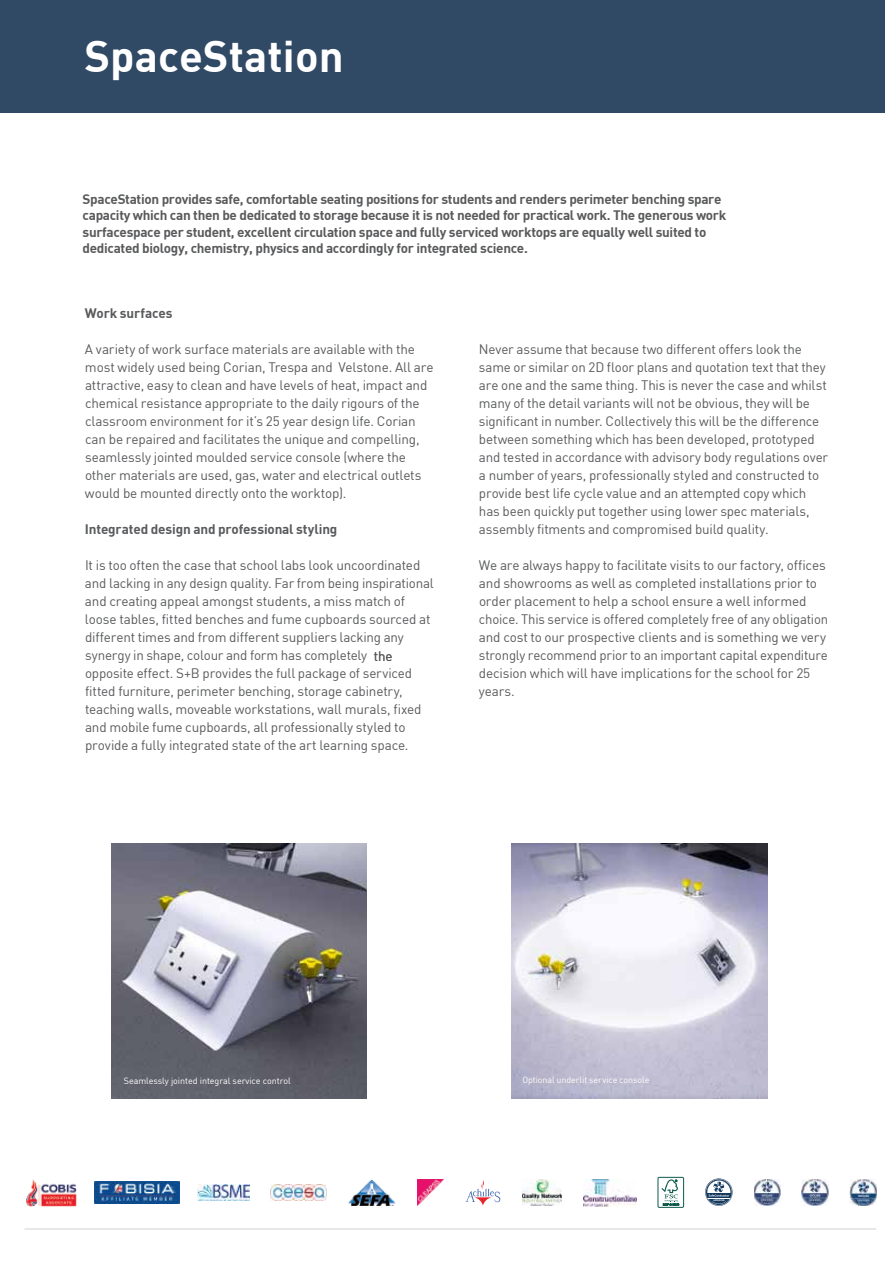
<style>
.page{position:relative;width:885px;height:1263px;background:#fff}
.page>*{position:absolute;margin:0;border:0;box-sizing:border-box;transform-origin:0 0}
.t1{font:700 43.5px "DIN";color:#fff}
.t2{font:13.5px/18px "DIN";letter-spacing:-.015em;color:#595a5c}
.t3{font:700 13.5px/16.2px "DIN";letter-spacing:-.025em;color:#595a5c}
.t4{font:9px "DIN";letter-spacing:-.005em;color:#fff}
.t5{font:8.85px "DIN";letter-spacing:-.005em;color:#fff}
</style>
<div class="page">
<div style="left:0;top:0;width:884px;height:113px;background:#304965"></div>
<img style="left:512px;top:843px;width:255px;height:255px">
<img style="left:111px;top:843px;width:255px;height:255px">
<img style="left:348px;top:1179px;width:48px;height:27px">
<svg style="left:465px;top:1180px;width:35px;height:26px"></svg>
<img style="left:522px;top:1179px;width:39px;height:27px">
<img style="left:583px;top:1179px;width:53px;height:27px">
<img style="left:754px;top:1179px;width:26px;height:26px">
<img style="left:801px;top:1179px;width:27px;height:26px">
<img style="left:849px;top:1179px;width:27px;height:26px">
<img style="left:417px;top:1179px;width:27px;height:27px">
<img style="left:26px;top:1179px;width:50px;height:27px">
<img style="left:197px;top:1185px;width:52px;height:15px">
<img style="left:271px;top:1185px;width:56px;height:15px">
<svg style="left:705px;top:1178px;width:27px;height:28px"></svg>
<hr style="left:24px;top:1229px;width:852px;height:1px;background:#d1d2d4">
<img style="left:95px;top:1182px;width:84px;height:21px">
<div style="left:657px;top:1177px;width:26px;height:30px;border:1px solid #0d5a4d"></div>
<svg style="left:661px;top:1179px;width:17px;height:26px"></svg>
<h1 class="t1" style="left:84px;top:41px;width:261px">SpaceStation</h1>
<p class="t3" style="left:83px;top:193px;width:645px">SpaceStation provides safe, comfortable seating positions for students and renders perimeter benching spare capacity which can then be dedicated to storage because it is not needed for practical work. The generous work surfacespace per student, excellent circulation space and fully serviced worktops are equally well suited to dedicated biology, chemistry, physics and accordingly for integrated science.</p>
<p class="t3" style="left:85px;top:306px;width:89px">Work surfaces</p>
<p class="t2" style="left:85px;top:341px;width:350px">A variety of work surface materials are available with the most widely used being Corian, Trespa and Velstone. All are attractive, easy to clean and have levels of heat, impact and chemical resistance appropriate to the daily rigours of the classroom environment for it’s 25 year design life. Corian can be repaired and facilitates the unique and compelling, seamlessly jointed moulded service console (where the other materials are used, gas, water and electrical outlets would be mounted directly onto the worktop).</p>
<p class="t3" style="left:85px;top:522px;width:254px">Integrated design and professional styling</p>
<p class="t2" style="left:85px;top:557px;width:350px">It is too often the case that school labs look uncoordinated and lacking in any design quality. Far from being inspirational and creating appeal amongst students, a miss match of loose tables, fitted benches and fume cupboards sourced at different times and from different suppliers lacking any</p>
<p class="t2" style="left:85px;top:647px;width:338px">synergy in shape, colour and form has completely the opposite effect. S+B provides the full package of serviced fitted furniture, perimeter benching, storage cabinetry, teaching walls, moveable workstations, wall murals, fixed and mobile fume cupboards, all professionally styled to provide a fully integrated state of the art learning space.</p>
<p class="t2" style="left:479px;top:341px;width:351px">Never assume that because two different offers look the same or similar on 2D floor plans and quotation text that they are one and the same thing. This is never the case and whilst many of the detail variants will not be obvious, they will be significant in number. Collectively this will be the difference between something which has been developed, prototyped and tested in accordance with advisory body regulations over a number of years, professionally styled and constructed to provide best life cycle value and an attempted copy which has been quickly put together using lower spec materials, assembly fitments and compromised build quality.</p>
<p class="t2" style="left:479px;top:557px;width:350px">We are always happy to facilitate visits to our factory, offices and showrooms as well as completed installations prior to order placement to help a school ensure a well informed choice. This service is offered completely free of any obligation and cost to our prospective clients and is something we very strongly recommend prior to an important capital expenditure decision which will have implications for the school for 25 years.</p>
<p class="t4" style="left:124px;top:1076px;width:169px">Seamlessly jointed integral service control</p>
<p class="t5" style="left:522px;top:1075px;width:128px">Optional underlit service console</p>
</div>
